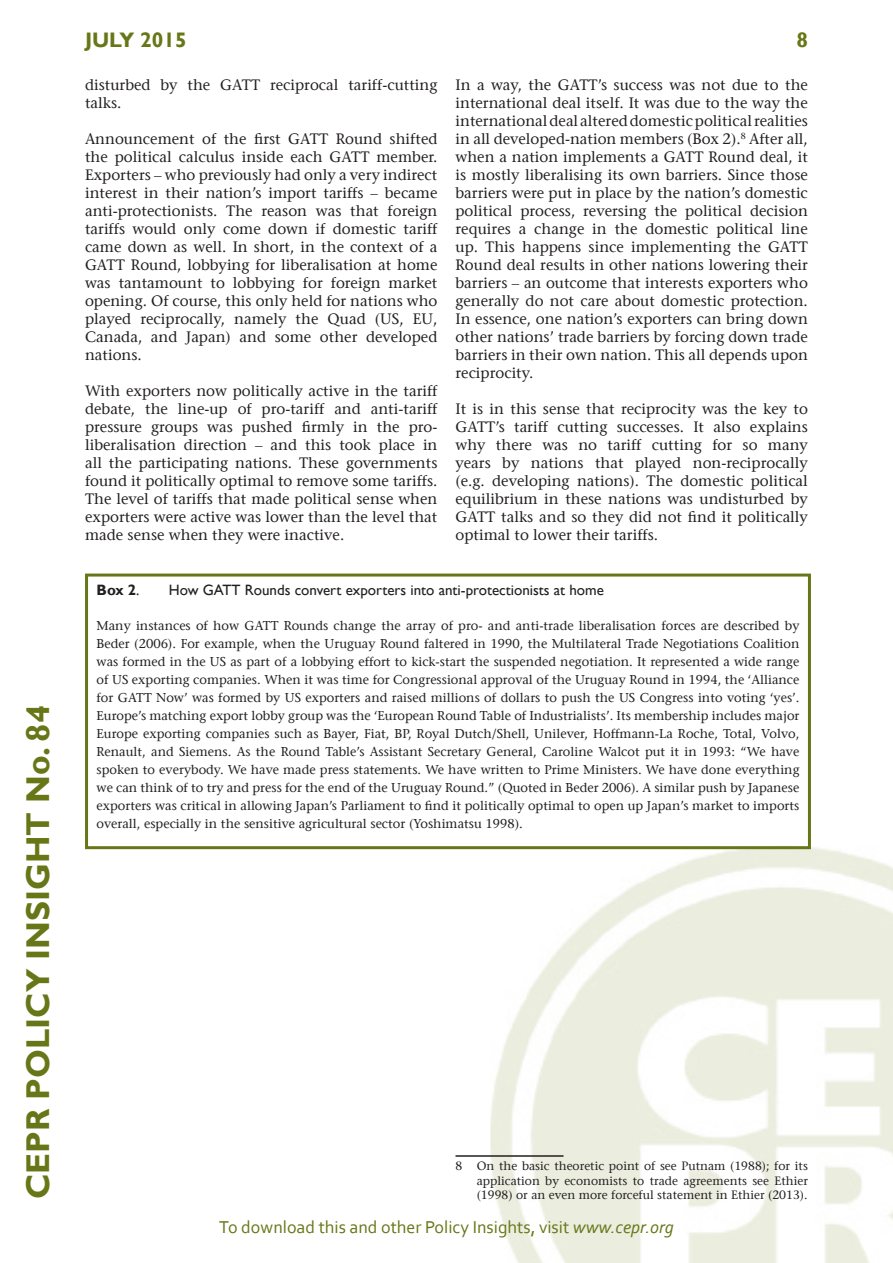
<style>
.page{position:relative;width:893px;height:1263px;background:#fff}
.page>*{position:absolute;margin:0;border:0;box-sizing:border-box;transform-origin:0 0}
.t1{font:700 33px "Gill Sans";color:#677717}
.t2{font:700 21px "Gill Sans";color:#677717}
.t3{font:18px "Corbel";color:#677717}
.t4{font:15px/18px "Stone Serif";color:#231f20;text-align:justify}
.t5{font:15px "Gill Sans";color:#231f20}
.t6{font:700 15px "Gill Sans";color:#231f20}
.t7{font:12.75px/18px "Stone Serif";color:#231f20;text-align:justify}
.t8{font:12px/14.4px "Stone Serif";color:#231f20;text-align:justify}
.s1{font-weight:400}
.s2{font-style:italic}
</style>
<div class="page">
<img style="left:490px;top:847px;width:403px;height:416px">
<hr style="left:455px;top:1155px;width:108px;height:2px;background:#231f20">
<div style="left:85px;top:573px;width:726px;height:276px;border:3px solid #677717"></div>
<h1 class="t1" style="left:18px;top:1199px;width:496px;rotate:-90deg">CEPR POLICY INSIGHT No. 84</h1>
<h2 class="t2" style="left:85px;top:28px;width:103px">july 2015</h2>
<h2 class="t2" style="left:796px;top:28px;width:13px">8</h2>
<p class="t4" style="left:85px;top:76px;width:354px">disturbed by the GATT reciprocal tariff-cutting talks.</p>
<p class="t4" style="left:85px;top:130px;width:354px">Announcement of the first GATT Round shifted the political calculus inside each GATT member.<br>Exporters – who previously had only a very indirect interest in their nation’s import tariffs – became anti-protectionists. The reason was that foreign tariffs would only come down if domestic tariff came down as well. In short, in the context of a GATT Round, lobbying for liberalisation at home was tantamount to lobbying for foreign market opening. Of course, this only held for nations who played reciprocally, namely the Quad (US, EU, Canada, and Japan) and some other developed nations.</p>
<p class="t4" style="left:85px;top:382px;width:354px">With exporters now politically active in the tariff debate, the line-up of pro-tariff and anti-tariff pressure groups was pushed firmly in the pro&shy;liberalisation direction – and this took place in all the participating nations. These governments found it politically optimal to remove some tariffs.<br>The level of tariffs that made political sense when exporters were active was lower than the level that made sense when they were inactive.</p>
<p class="t4" style="left:455px;top:76px;width:354px">In a way, the GATT’s success was not due to the international deal itself. It was due to the way the international deal altered domestic political realities in all developed-nation members (Box 2).<sup>8</sup> After all, when a nation implements a GATT Round deal, it is mostly liberalising its own barriers. Since those barriers were put in place by the nation’s domestic political process, reversing the political decision requires a change in the domestic political line up. This happens since implementing the GATT Round deal results in other nations lowering their barriers – an outcome that interests exporters who generally do not care about domestic protection.<br>In essence, one nation’s exporters can bring down other nations’ trade barriers by forcing down trade barriers in their own nation. This all depends upon reciprocity.</p>
<p class="t4" style="left:455px;top:400px;width:354px">It is in this sense that reciprocity was the key to GATT’s tariff cutting successes. It also explains why there was no tariff cutting for so many years by nations that played non-reciprocally (e.g. developing nations). The domestic political equilibrium in these nations was undisturbed by GATT talks and so they did not find it politically optimal to lower their tariffs.</p>
<p class="t6" style="left:97px;top:581px;width:44px">Box 2<span class="s1">.</span></p>
<p class="t5" style="left:169px;top:582px;width:437px">How GATT Rounds convert exporters into anti-protectionists at home</p>
<p class="t7" style="left:97px;top:617px;width:704px">Many instances of how GATT Rounds change the array of pro- and anti-trade liberalisation forces are described by Beder (2006). For example, when the Uruguay Round faltered in 1990, the Multilateral Trade Negotiations Coalition was formed in the US as part of a lobbying effort to kick-start the suspended negotiation. It represented a wide range of US exporting companies. When it was time for Congressional approval of the Uruguay Round in 1994, the ‘Alliance for GATT Now’ was formed by US exporters and raised millions of dollars to push the US Congress into voting ‘yes’.<br>Europe’s matching export lobby group was the ‘European Round Table of Industrialists’. Its membership includes major Europe exporting companies such as Bayer, Fiat, BP, Royal Dutch/Shell, Unilever, Hoffmann-La Roche, Total, Volvo, Renault, and Siemens. As the Round Table’s Assistant Secretary General, Caroline Walcot put it in 1993: “We have spoken to everybody. We have made press statements. We have written to Prime Ministers. We have done everything we can think of to try and press for the end of the Uruguay Round.” (Quoted in Beder 2006). A similar push by Japanese exporters was critical in allowing Japan’s Parliament to find it politically optimal to open up Japan’s market to imports overall, especially in the sensitive agricultural sector (Yoshimatsu 1998).</p>
<p class="t8" style="left:477px;top:1159px;width:333px;text-indent:-21px">8 On the basic theoretic point of see Putnam (1988); for its application by economists to trade agreements see Ethier (1998) or an even more forceful statement in Ethier (2013).</p>
<p class="t3" style="left:219px;top:1216px;width:456px">To download this and other Policy Insights, visit <span class="s2">www.cepr.org</span></p>
</div>
